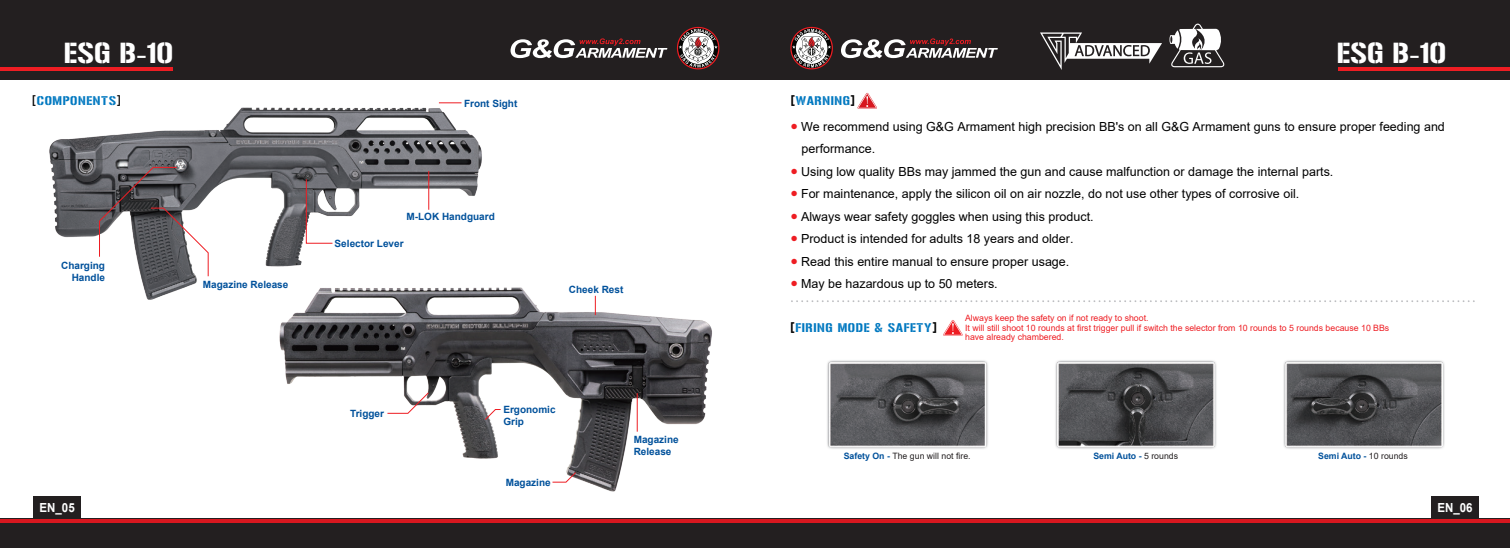
<style>
.page{position:relative;width:1510px;height:548px;background:#fff}
.page>*{position:absolute;margin:0;border:0;box-sizing:border-box;transform-origin:0 0}
.t1{font:28.75px "Gunplay";color:#fff}
.t2{font:12.5px/22.5px "Arial";color:#000}
.t3{font:12.5px "Gunplay";letter-spacing:.05em;color:#0078c0}
.t4{font:700 12.5px "Arial";color:#fff;scale:.92 1}
.t5{font:700 10px/12px "Arial";color:#01519b}
.t6{font:8.75px/9.4px "Arial";color:#ee1d23}
.t7{font:700 8.75px "Arial";color:#01519b}
.t8{font:8.75px "Arial";color:#231f20}
.s1{font-family:"DIN Pro";font-weight:500;color:#000}
.s2{font-family:"DIN Pro";font-weight:700;color:#000}
.s3{color:#ee1d23}
.s4{font-weight:400;color:#231f20}
.s5{font-weight:700;color:#01519b}
</style>
<div class="page">
<img style="left:21px;top:79px;width:1467px;height:439px">
<div style="left:0;top:0;width:1509px;height:79px;background:#231f20"></div>
<hr style="left:0;top:67px;width:172px;height:4px;background:#ee1d23">
<hr style="left:1338px;top:67px;width:171px;height:4px;background:#ee1d23">
<div style="left:0;top:518px;width:1509px;height:29px;background:#231f20"></div>
<hr style="left:0;top:522px;width:1509px;height:1px;background:#d7171f">
<svg style="left:841px;top:38px;width:156px;height:20px"></svg>
<svg style="left:510px;top:38px;width:157px;height:20px"></svg>
<svg style="left:1169px;top:24px;width:55px;height:43px"></svg>
<div style="left:33px;top:495px;width:48px;height:27px;background:#231f20"></div>
<div style="left:1431px;top:495px;width:47px;height:27px;background:#231f20"></div>
<svg style="left:1040px;top:32px;width:122px;height:38px"></svg>
<hr style="left:0;top:519px;width:1509px;height:3px;background:#d7171f">
<svg style="left:677px;top:27px;width:42px;height:42px"></svg>
<svg style="left:790px;top:27px;width:43px;height:42px"></svg>
<svg style="left:943px;top:320px;width:19px;height:15px"></svg>
<svg style="left:857px;top:93px;width:20px;height:16px"></svg>
<svg style="left:439px;top:102px;width:22px;height:1px"></svg>
<svg style="left:386px;top:391px;width:44px;height:23px"></svg>
<svg style="left:551px;top:471px;width:26px;height:12px"></svg>
<svg style="left:484px;top:408px;width:17px;height:13px"></svg>
<svg style="left:305px;top:178px;width:28px;height:66px"></svg>
<hr style="left:428px;top:171px;width:1px;height:39px;background:#ee1d23">
<hr style="left:637px;top:393px;width:1px;height:38px;background:#ee1d23">
<svg style="left:595px;top:296px;width:1px;height:19px"></svg>
<svg style="left:99px;top:166px;width:110px;height:111px"></svg>
<svg style="left:792px;top:300px;width:683px;height:2px"></svg>
<h1 class="t1" style="left:64px;top:32px;width:111px">ESG B-10</h1>
<h1 class="t1" style="left:1336px;top:32px;width:111px">ESG B-10</h1>
<p class="t3" style="left:32px;top:91px;width:91px"><span class="s1">[</span>COMPONENTS<span class="s1">]</span></p>
<p class="t3" style="left:790px;top:91px;width:66px"><span class="s2">[</span>WARNING<span class="s2">]</span></p>
<p class="t2" style="left:801px;top:115px;width:645px;text-indent:-11px"><span class="s3">●</span> We recommend using G&amp;G Armament high precision BB's on all G&amp;G Armament guns to ensure proper feeding and performance.</p>
<p class="t2" style="left:790px;top:160px;width:544px"><span class="s3">●</span> Using low quality BBs may jammed the gun and cause malfunction or damage the internal parts.</p>
<p class="t2" style="left:790px;top:182px;width:510px"><span class="s3">●</span> For maintenance, apply the silicon oil on air nozzle, do not use other types of corrosive oil.</p>
<p class="t2" style="left:790px;top:205px;width:305px"><span class="s3">●</span> Always wear safety goggles when using this product.</p>
<p class="t2" style="left:790px;top:227px;width:285px"><span class="s3">●</span> Product is intended for adults 18 years and older.</p>
<p class="t2" style="left:790px;top:250px;width:280px"><span class="s3">●</span> Read this entire manual to ensure proper usage.</p>
<p class="t2" style="left:790px;top:272px;width:209px"><span class="s3">●</span> May be hazardous up to 50 meters.</p>
<p class="t5" style="left:464px;top:97px;width:55px">Front Sight</p>
<p class="t5" style="left:406px;top:210px;width:90px">M-LOK Handguard</p>
<p class="t5" style="left:335px;top:238px;width:70px">Selector Lever</p>
<p class="t5" style="left:61px;top:259px;width:45px;text-align:right">Charging<br>Handle</p>
<p class="t5" style="left:203px;top:279px;width:87px">Magazine Release</p>
<p class="t5" style="left:569px;top:283px;width:56px">Cheek Rest</p>
<p class="t5" style="left:350px;top:408px;width:35px">Trigger</p>
<p class="t5" style="left:503px;top:403px;width:54px">Ergonomic<br>Grip</p>
<p class="t5" style="left:506px;top:476px;width:47px">Magazine</p>
<p class="t5" style="left:633px;top:433px;width:47px">Magazine<br>Release</p>
<p class="t3" style="left:790px;top:318px;width:148px"><span class="s2">[</span>FIRING MODE &amp; SAFETY<span class="s2">]</span></p>
<p class="t6" style="left:965px;top:313px;width:426px">Always keep the safety on if not ready to shoot.<br>It will still shoot 10 rounds at first trigger pull if switch the selector from 10 rounds to 5 rounds because 10 BBs have already chambered.</p>
<p class="t7" style="left:1093px;top:449px;width:86px">Semi Auto - <span class="s4">5 rounds</span></p>
<p class="t8" style="left:843px;top:449px;width:128px"><span class="s5">Safety On -</span> The gun will not fire.</p>
<p class="t7" style="left:1318px;top:449px;width:91px">Semi Auto - <span class="s4">10 rounds</span></p>
<p class="t4" style="left:40px;top:498px;width:40px">EN_05</p>
<p class="t4" style="left:1437px;top:498px;width:40px">EN_06</p>
</div>
